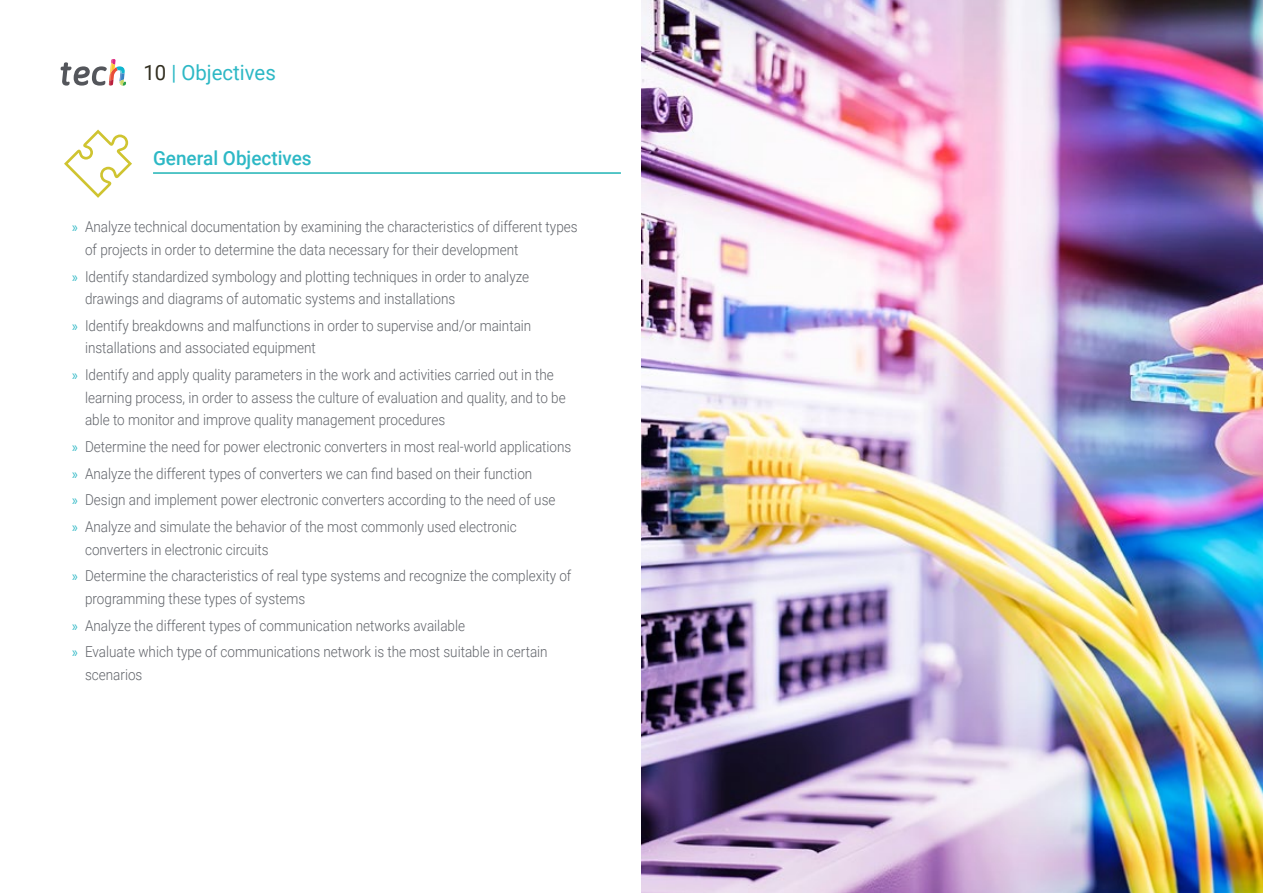
<style>
.page{position:relative;width:1263px;height:893px;background:#fff}
.page>*{position:absolute;margin:0;border:0;box-sizing:border-box;transform-origin:0 0}
.t1{font:21px "Roboto";color:#2db8c5}
.t2{font:500 19.5px "Roboto";color:#2db8c5}
.t3{font:300 15px/26.7px "Roboto";color:#61646a;scale:.9 1}
.s1{color:#312e20}
.s2{font-family:"Myriad Pro";font-weight:400;color:#2db8c5}
</style>
<div class="page">
<hr style="left:153px;top:173px;width:468px;height:1px;background:#2db8c5">
<svg style="left:64px;top:130px;width:68px;height:68px"></svg>
<svg style="left:61px;top:59px;width:65px;height:27px"></svg>
<img style="left:642px;top:0;width:621px;height:893px">
<h1 class="t1" style="left:144px;top:57px;width:134px"><span class="s1">10</span> | Objectives</h1>
<h2 class="t2" style="left:153px;top:144px;width:160px">General Objectives</h2>
<p class="t3" style="left:85px;top:215px;width:549px;line-height:22.5px;text-indent:-13px"><span class="s2">»</span> Analyze technical documentation by examining the characteristics of different types of projects in order to determine the data necessary for their development</p>
<p class="t3" style="left:85px;top:264px;width:495px;line-height:22.5px;text-indent:-13px"><span class="s2">»</span> Identify standardized symbology and plotting techniques in order to analyze drawings and diagrams of automatic systems and installations</p>
<p class="t3" style="left:85px;top:314px;width:497px;line-height:22.5px;text-indent:-13px"><span class="s2">»</span> Identify breakdowns and malfunctions in order to supervise and/or maintain installations and associated equipment</p>
<p class="t3" style="left:85px;top:363px;width:536px;line-height:22.5px;text-indent:-13px"><span class="s2">»</span> Identify and apply quality parameters in the work and activities carried out in the learning process, in order to assess the culture of evaluation and quality, and to be able to monitor and improve quality management procedures</p>
<p class="t3" style="left:72px;top:433px;width:556px"><span class="s2">»</span> Determine the need for power electronic converters in most real-world applications <span class="s2">»</span> Analyze the different types of converters we can find based on their function<br><span class="s2">»</span> Design and implement power electronic converters according to the need of use<br><span class="s2">»</span> Analyze and simulate the behavior of the most commonly used electronic</p>
<p class="t3" style="left:72px;top:535px;width:556px;text-indent:13px">converters in electronic circuits<br><span class="s2">»</span> Determine the characteristics of real type systems and recognize the complexity of</p>
<p class="t3" style="left:72px;top:585px;width:530px;text-indent:13px">programming these types of systems<br><span class="s2">»</span> Analyze the different types of communication networks available<br><span class="s2">»</span> Evaluate which type of communications network is the most suitable in certain</p>
<p class="t3" style="left:85px;top:661px;width:65px">scenarios</p>
</div>
